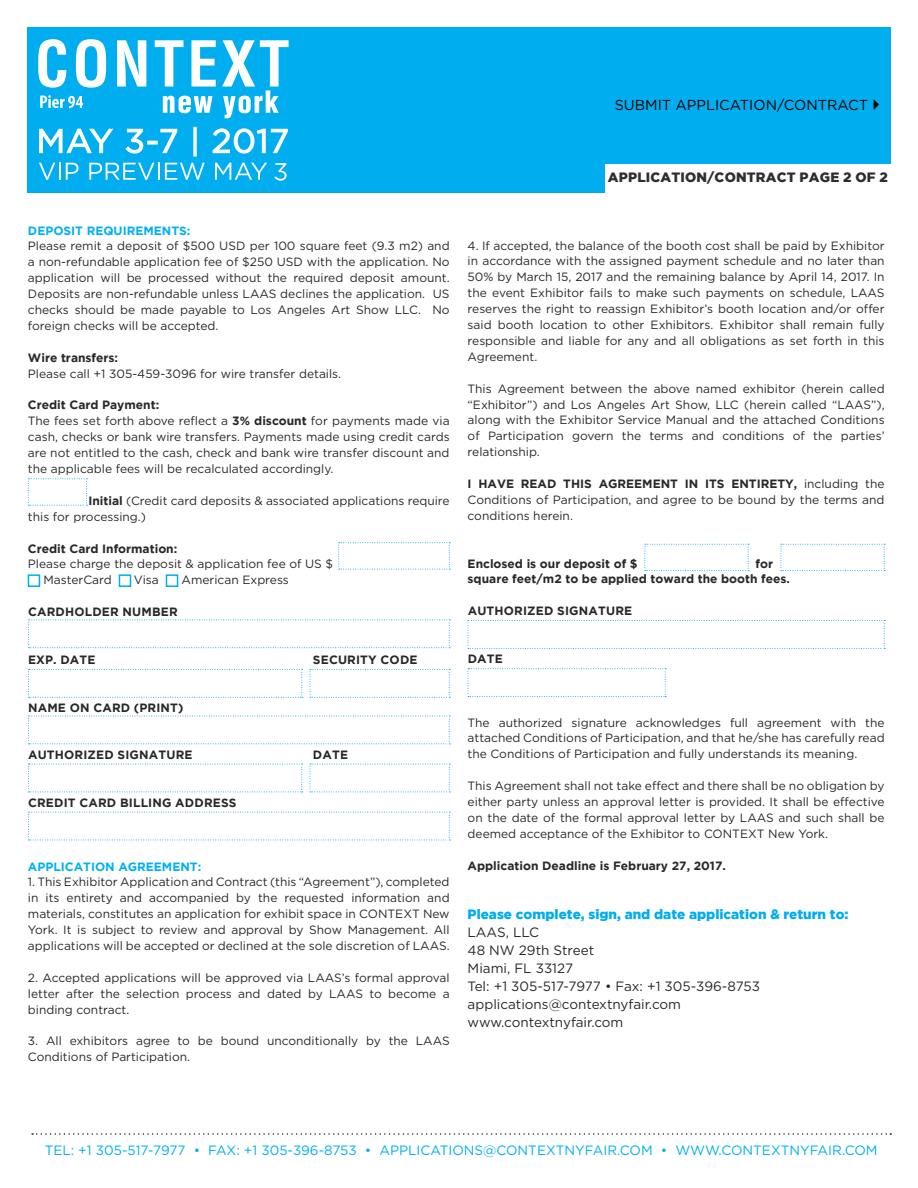
<style>
.page{position:relative;width:918px;height:1188px;background:#fff}
.page>*{position:absolute;margin:0;border:0;box-sizing:border-box;transform-origin:0 0}
.t1{font:15px "Gotham HTF";color:#2e2e2f}
.t2{font:14.4px "Gotham HTF";color:#000}
.t3{font:13.5px/18px "Gotham HTF";color:#292829}
.t4{font:13.5px "Gotham HTF";color:#00b0f0}
.t5{font:900 13.5px "Gotham";color:#00aeef}
.t6{font:900 13.5px "Gotham";letter-spacing:.015em;color:#2e2e2f}
.t7{font:12px/15.9px "Gotham HTF";color:#292829;text-align:justify}
.t8{font:700 12px/15.9px "Gotham";color:#292829}
.t9{font:700 12px "Gotham";color:#00b0f0}
.s1{font-family:"Gotham";font-weight:700}
.s2{font-family:"Gotham HTF";font-weight:400}
.s3{color:#00aeef}
</style>
<div class="page">
<svg style="left:32px;top:1133px;width:859px;height:2px"></svg>
<div style="left:27px;top:27px;width:864px;height:165px;background:#00aeef"></div>
<div style="left:606px;top:165px;width:312px;height:28px;background:#fff"></div>
<div style="left:28px;top:574px;width:12px;height:13px;border:2px solid #00aeef"></div>
<div style="left:119px;top:574px;width:12px;height:13px;border:2px solid #00aeef"></div>
<div style="left:166px;top:574px;width:12px;height:13px;border:2px solid #00aeef"></div>
<svg style="left:28px;top:478px;width:59px;height:28px"></svg>
<svg style="left:338px;top:542px;width:112px;height:28px"></svg>
<svg style="left:28px;top:619px;width:422px;height:29px"></svg>
<svg style="left:28px;top:669px;width:275px;height:29px"></svg>
<svg style="left:310px;top:669px;width:140px;height:29px"></svg>
<svg style="left:28px;top:716px;width:422px;height:28px"></svg>
<svg style="left:28px;top:764px;width:275px;height:29px"></svg>
<svg style="left:310px;top:764px;width:140px;height:29px"></svg>
<svg style="left:28px;top:812px;width:422px;height:29px"></svg>
<svg style="left:645px;top:544px;width:104px;height:27px"></svg>
<svg style="left:468px;top:620px;width:417px;height:29px"></svg>
<svg style="left:468px;top:668px;width:198px;height:29px"></svg>
<svg style="left:781px;top:544px;width:104px;height:27px"></svg>
<svg style="left:38px;top:39px;width:28px;height:49px"></svg>
<svg style="left:76px;top:39px;width:30px;height:49px"></svg>
<svg style="left:117px;top:40px;width:29px;height:47px"></svg>
<svg style="left:155px;top:40px;width:28px;height:47px"></svg>
<svg style="left:191px;top:40px;width:25px;height:47px"></svg>
<svg style="left:163px;top:96px;width:50px;height:17px"></svg>
<svg style="left:222px;top:40px;width:67px;height:78px"></svg>
<svg style="left:40px;top:95px;width:43px;height:13px"></svg>
<svg style="left:39px;top:163px;width:40px;height:17px"></svg>
<svg style="left:89px;top:163px;width:116px;height:17px"></svg>
<svg style="left:215px;top:163px;width:52px;height:17px"></svg>
<svg style="left:274px;top:163px;width:13px;height:18px"></svg>
<svg style="left:39px;top:128px;width:75px;height:26px"></svg>
<svg style="left:125px;top:128px;width:19px;height:26px"></svg>
<svg style="left:147px;top:141px;width:11px;height:4px"></svg>
<svg style="left:160px;top:128px;width:18px;height:26px"></svg>
<svg style="left:193px;top:127px;width:4px;height:30px"></svg>
<svg style="left:212px;top:128px;width:76px;height:26px"></svg>
<p class="t2" style="left:615px;top:97px;width:255px">SUBMIT APPLICATION/CONTRACT</p>
<p class="t9" style="left:28px;top:223px;width:164px">DEPOSIT REQUIREMENTS:</p>
<p class="t7" style="left:28px;top:238px;width:423px">Please remit a deposit of $500 USD per 100 square feet (9.3 m2) and a non-refundable application fee of $250 USD with the application. No application will be processed without the required deposit amount.<br>Deposits are non-refundable unless LAAS declines the application. US checks should be made payable to Los Angeles Art Show LLC. No foreign checks will be accepted.</p>
<p class="t8" style="left:28px;top:349px;width:92px">Wire transfers:</p>
<p class="t7" style="left:28px;top:365px;width:315px">Please call +1 305-459-3096 for wire transfer details.</p>
<p class="t8" style="left:28px;top:397px;width:133px">Credit Card Payment:</p>
<p class="t7" style="left:28px;top:413px;width:423px">The fees set forth above reflect a <span class="s1">3% discount</span> for payments made via cash, checks or bank wire transfers. Payments made using credit cards are not entitled to the cash, check and bank wire transfer discount and the applicable fees will be recalculated accordingly.</p>
<p class="t7" style="left:28px;top:492px;width:423px;text-indent:60px"><span class="s1">Initial</span> (Credit card deposits &amp; associated applications require this for processing.)</p>
<p class="t8" style="left:28px;top:540px;width:151px">Credit Card Information:</p>
<p class="t7" style="left:44px;top:556px;width:291px;text-indent:-16px">Please charge the deposit &amp; application fee of US $<br>MasterCard</p>
<p class="t7" style="left:134px;top:572px;width:26px">Visa</p>
<p class="t7" style="left:182px;top:572px;width:109px">American Express</p>
<p class="t8" style="left:28px;top:604px;width:151px">CARDHOLDER NUMBER</p>
<p class="t8" style="left:28px;top:651px;width:69px">EXP. DATE</p>
<p class="t8" style="left:313px;top:651px;width:106px">SECURITY CODE</p>
<p class="t8" style="left:28px;top:699px;width:157px">NAME ON CARD (PRINT)</p>
<p class="t8" style="left:28px;top:747px;width:166px">AUTHORIZED SIGNATURE</p>
<p class="t8" style="left:313px;top:747px;width:37px">DATE</p>
<p class="t8" style="left:28px;top:794px;width:210px">CREDIT CARD BILLING ADDRESS</p>
<p class="t9" style="left:28px;top:859px;width:175px">APPLICATION AGREEMENT:</p>
<p class="t7" style="left:28px;top:874px;width:423px">1. This Exhibitor Application and Contract (this “Agreement”), completed in its entirety and accompanied by the requested information and materials, constitutes an application for exhibit space in CONTEXT New York. It is subject to review and approval by Show Management. All applications will be accepted or declined at the sole discretion of LAAS.</p>
<p class="t7" style="left:28px;top:969px;width:423px">2. Accepted applications will be approved via LAAS’s formal approval letter after the selection process and dated by LAAS to become a binding contract.</p>
<p class="t7" style="left:28px;top:1033px;width:423px">3. All exhibitors agree to be bound unconditionally by the LAAS<br>Conditions of Participation.</p>
<p class="t6" style="left:608px;top:170px;width:281px">APPLICATION/CONTRACT PAGE 2 OF 2</p>
<p class="t1" style="left:626px;top:170px;width:107px">APPLICATION</p>
<p class="t7" style="left:468px;top:237px;width:419px">4. If accepted, the balance of the booth cost shall be paid by Exhibitor in accordance with the assigned payment schedule and no later than 50% by March 15, 2017 and the remaining balance by April 14, 2017. In the event Exhibitor fails to make such payments on schedule, LAAS reserves the right to reassign Exhibitor’s booth location and/or offer said booth location to other Exhibitors. Exhibitor shall remain fully responsible and liable for any and all obligations as set forth in this Agreement.</p>
<p class="t7" style="left:468px;top:380px;width:419px">This Agreement between the above named exhibitor (herein called “Exhibitor”) and Los Angeles Art Show, LLC (herein called “LAAS”), along with the Exhibitor Service Manual and the attached Conditions of Participation govern the terms and conditions of the parties’ relationship.</p>
<p class="t8" style="left:468px;top:476px;width:418px">I HAVE READ THIS AGREEMENT IN ITS ENTIRETY, <span class="s2">including the</span></p>
<p class="t7" style="left:468px;top:492px;width:418px">Conditions of Participation, and agree to be bound by the terms and conditions herein.</p>
<p class="t8" style="left:468px;top:555px;width:172px">Enclosed is our deposit of $</p>
<p class="t8" style="left:468px;top:555px;width:324px;text-indent:288px">for square feet/m2 to be applied toward the booth fees.</p>
<p class="t8" style="left:468px;top:603px;width:166px">AUTHORIZED SIGNATURE</p>
<p class="t8" style="left:468px;top:650px;width:37px">DATE</p>
<p class="t7" style="left:468px;top:714px;width:419px">The authorized signature acknowledges full agreement with the attached Conditions of Participation, and that he/she has carefully read the Conditions of Participation and fully understands its meaning.</p>
<p class="t7" style="left:468px;top:778px;width:419px">This Agreement shall not take effect and there shall be no obligation by either party unless an approval letter is provided. It shall be effective on the date of the formal approval letter by LAAS and such shall be deemed acceptance of the Exhibitor to CONTEXT New York.</p>
<p class="t8" style="left:468px;top:857px;width:260px">Application Deadline is February 27, 2017.</p>
<p class="t5" style="left:468px;top:907px;width:382px">Please complete, sign, and date application &amp; return to:</p>
<p class="t3" style="left:468px;top:923px;width:294px">LAAS, LLC<br>48 NW 29th Street<br>Miami, FL 33127<br>Tel: +1 305-517-7977 • Fax: +1 305-396-8753 applications@contextnyfair.com www.contextnyfair.com</p>
<p class="t4" style="left:45px;top:1142px;width:834px"><span class="s3">T</span>EL: +1 305-517-7977 <span class="s3">•</span> FAX: +1 305-396-8753 • APPLICATIONS@CONTEXTNYFAIR.COM <span class="s3">•</span> WWW.CONTEXTNYFAIR.COM</p>
</div>
